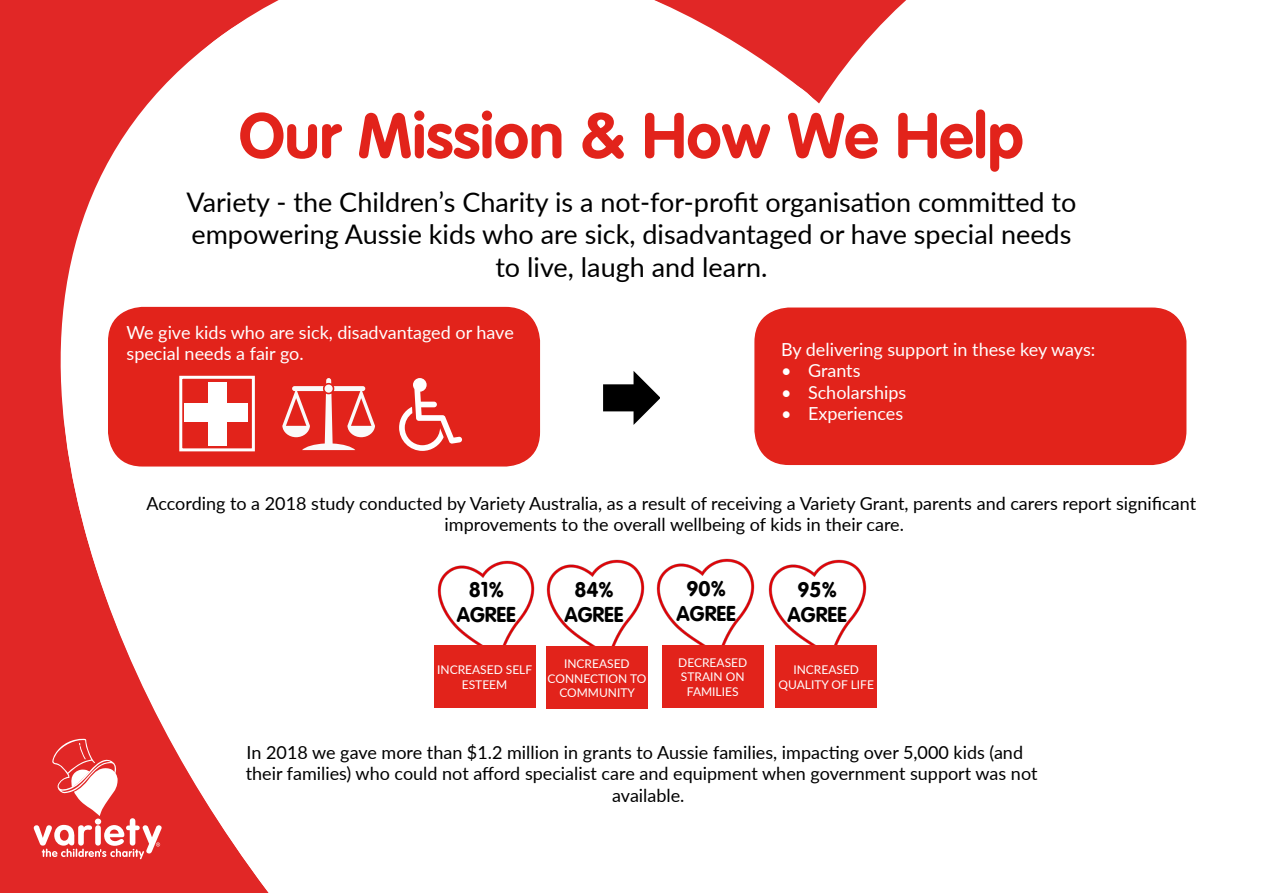
<style>
.page{position:relative;width:1263px;height:893px;background:#fff}
.page>*{position:absolute;margin:0;border:0;box-sizing:border-box;transform-origin:0 0}
.t1{font:63px "VAG Rounded Bold";color:#e2231b}
.t2{font:27px/32.4px "Lato";color:#000;text-align:center}
.t3{font:21px/25.2px "VAG Rounded Bold";color:#000;text-align:center}
.t4{font:18px/21.6px "Lato";color:#000;text-align:center}
.t5{font:18px/21.6px "Lato";color:#fff}
.t6{font:12px/14.4px "Lato";color:#fff;text-align:center}
</style>
<div class="page">
<svg style="left:654px;top:0;width:252px;height:103px"></svg>
<svg style="left:0;top:0;width:336px;height:893px"></svg>
<img style="left:768px;top:559px;width:99px;height:105px">
<img style="left:656px;top:558px;width:99px;height:87px">
<img style="left:546px;top:559px;width:100px;height:88px">
<div style="left:109px;top:308px;width:430px;height:158px;background:#e2231b;border-radius:34px"></div>
<div style="left:108px;top:307px;width:432px;height:160px;border:2px solid #e2231b;border-radius:34px"></div>
<div style="left:755px;top:308px;width:431px;height:156px;background:#e2231b;border-radius:34px"></div>
<div style="left:754px;top:308px;width:432px;height:157px;border:2px solid #e2231b;border-radius:34px"></div>
<svg style="left:603px;top:371px;width:57px;height:53px"></svg>
<img style="left:435px;top:560px;width:101px;height:106px">
<div style="left:434px;top:646px;width:101px;height:62px;background:#e2231b"></div>
<div style="left:546px;top:647px;width:101px;height:62px;background:#e2231b"></div>
<div style="left:662px;top:645px;width:101px;height:63px;background:#e2231b"></div>
<div style="left:776px;top:645px;width:101px;height:63px;background:#e2231b"></div>
<div style="left:179px;top:376px;width:76px;height:75px;border:3px solid #fff"></div>
<div style="left:208px;top:382px;width:19px;height:64px;background:#fff"></div>
<div style="left:184px;top:403px;width:64px;height:19px;background:#fff"></div>
<svg style="left:399px;top:378px;width:63px;height:73px"></svg>
<svg style="left:282px;top:378px;width:93px;height:72px"></svg>
<svg style="left:34px;top:738px;width:128px;height:121px"></svg>
<h1 class="t1" style="left:239px;top:99px;width:786px">Our Mission &amp; How We Help</h1>
<h2 class="t2" style="left:186px;top:185px;width:892px">Variety - the Children’s Charity is a not-for-profit organisation committed to empowering Aussie kids who are sick, disadvantaged or have special needs to live, laugh and learn.</h2>
<p class="t5" style="left:127px;top:320px;width:389px">We give kids who are sick, disadvantaged or have special needs a fair go.</p>
<p class="t5" style="left:781px;top:337px;width:316px">By delivering support in these key ways:</p>
<p class="t5" style="left:781px;top:359px;width:81px">• Grants</p>
<p class="t5" style="left:781px;top:381px;width:127px">• Scholarships</p>
<p class="t5" style="left:781px;top:402px;width:124px">• Experiences</p>
<p class="t4" style="left:146px;top:491px;width:1051px">According to a 2018 study conducted by Variety Australia, as a result of receiving a Variety Grant, parents and carers report significant improvements to the overall wellbeing of kids in their care.</p>
<p class="t3" style="left:457px;top:576px;width:61px">81%<br>AGREE</p>
<p class="t3" style="left:564px;top:577px;width:61px">84%<br>AGREE</p>
<p class="t3" style="left:677px;top:575px;width:61px">90%<br>AGREE</p>
<p class="t3" style="left:788px;top:576px;width:61px">95%<br>AGREE</p>
<p class="t6" style="left:437px;top:662px;width:97px">INCREASED SELF<br>ESTEEM</p>
<p class="t6" style="left:547px;top:656px;width:100px">INCREASED<br>CONNECTION TO<br>COMMUNITY</p>
<p class="t6" style="left:678px;top:655px;width:70px">DECREASED<br>STRAIN ON<br>FAMILIES</p>
<p class="t6" style="left:778px;top:662px;width:97px">INCREASED<br>QUALITY OF LIFE</p>
<p class="t4" style="left:247px;top:740px;width:778px">In 2018 we gave more than $1.2 million in grants to Aussie families, impacting over 5,000 kids (and</p>
<p class="t4" style="left:246px;top:762px;width:793px">their families) who could not afford specialist care and equipment when government support was not</p>
<p class="t4" style="left:612px;top:784px;width:74px">available.</p>
</div>
